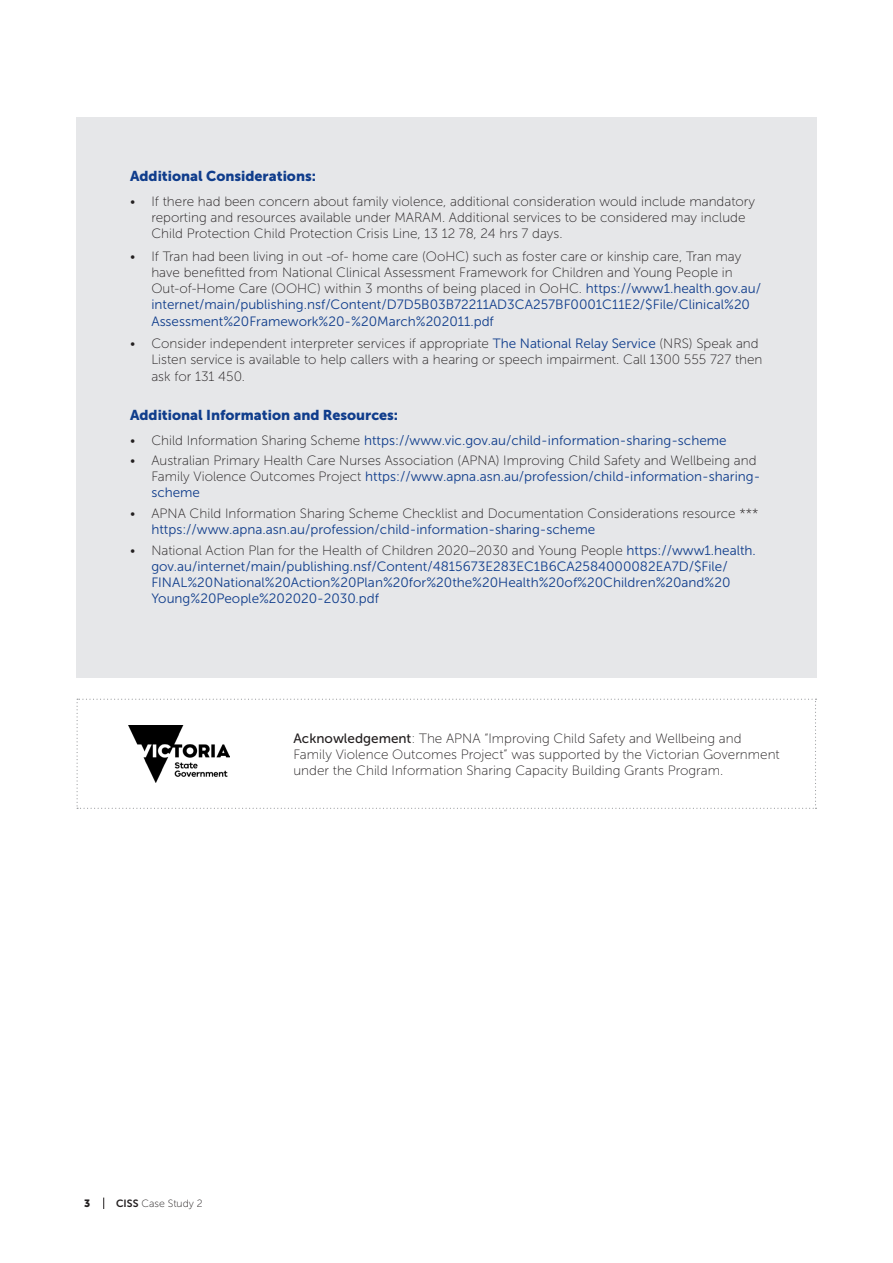
<style>
.page{position:relative;width:893px;height:1263px;background:#fff}
.page>*{position:absolute;margin:0;border:0;box-sizing:border-box;transform-origin:0 0}
.t1{font:14.25px "Museo Sans 900";color:#103d8c}
.Body{font:13.5px/16.2px "Museo Sans 100";color:#231f20}
.t2{font:13.5px/16.2px "Museo Sans 300";color:#103d8c}
.t3{font:10.5px "Museo Sans 100";color:#231f20}
.t4{font:10.5px "Museo Sans 900";color:#231f20}
.s1{font-family:"Museo Sans 300";color:#103d8c}
.s2{font-family:"Museo Sans 100";color:#231f20}
.s3{font-family:"Museo Sans 500"}
.s4{font-family:"Museo Sans 700"}
</style>
<div class="page">
<svg style="left:103px;top:1197px;width:1px;height:12px"></svg>
<div style="left:76px;top:117px;width:740px;height:560px;background:#e6e7e9"></div>
<svg style="left:77px;top:699px;width:739px;height:110px"></svg>
<img style="left:128px;top:725px;width:101px;height:57px">
<h1 class="t1" style="left:130px;top:168px;width:187px">Additional Considerations:</h1>
<p class="Body" style="left:151px;top:193px;width:605px;text-indent:-21px">• If there had been concern about family violence, additional consideration would include mandatory reporting and resources available under MARAM. Additional services to be considered may include<br>Child Protection Child Protection Crisis Line, 13 12 78, 24 hrs 7 days.</p>
<p class="Body" style="left:151px;top:248px;width:611px;text-indent:-21px">• If Tran had been living in out -of- home care (OoHC) such as foster care or kinship care, Tran may have benefitted from National Clinical Assessment Framework for Children and Young People in Out-of-Home Care (OOHC) within 3 months of being placed in OoHC. <span class="s1">https://www1.health.gov.au/ internet/main/publishing.nsf/Content/D7D5B03B72211AD3CA257BF0001C11E2/$File/Clinical%20<br>Assessment%20Framework%20-%20March%202011.pdf</span></p>
<p class="Body" style="left:151px;top:336px;width:613px;text-indent:-21px">• Consider independent interpreter services if appropriate <span class="s1">The National Relay Service</span> (NRS) Speak and<br>Listen service is available to help callers with a hearing or speech impairment. Call 1300 555 727 then ask for 131 450.</p>
<h1 class="t1" style="left:130px;top:407px;width:270px">Additional Information and Resources:</h1>
<p class="t2" style="left:130px;top:432px;width:598px"><span class="s2">• Child Information Sharing Scheme</span> https://www.vic.gov.au/child-information-sharing-scheme</p>
<p class="Body" style="left:151px;top:452px;width:610px;text-indent:-21px">• Australian Primary Health Care Nurses Association (APNA) Improving Child Safety and Wellbeing and<br>Family Violence Outcomes Project <span class="s1">https://www.apna.asn.au/profession/child-information-sharing&shy;scheme</span></p>
<p class="Body" style="left:151px;top:505px;width:609px;text-indent:-21px">• APNA Child Information Sharing Scheme Checklist and Documentation Considerations resource *** <span class="s1">https://www.apna.asn.au/profession/child-information-sharing-scheme</span></p>
<p class="t2" style="left:151px;top:542px;width:606px;text-indent:-21px"><span class="s2">• National Action Plan for the Health of Children 2020–2030 and Young People</span> https://www1.health. gov.au/internet/main/publishing.nsf/Content/4815673E283EC1B6CA2584000082EA7D/$File/ FINAL%20National%20Action%20Plan%20for%20the%20Health%20of%20Children%20and%20<br>Young%20People%202020-2030.pdf</p>
<p class="Body" style="left:293px;top:730px;width:488px"><span class="s3">Acknowledgement</span>: The APNA “Improving Child Safety and Wellbeing and<br>Family Violence Outcomes Project” was supported by the Victorian Government under the Child Information Sharing Capacity Building Grants Program.</p>
<p class="t4" style="left:84px;top:1197px;width:8px">3</p>
<p class="t3" style="left:116px;top:1197px;width:88px"><span class="s4">CISS</span> Case Study 2</p>
</div>
